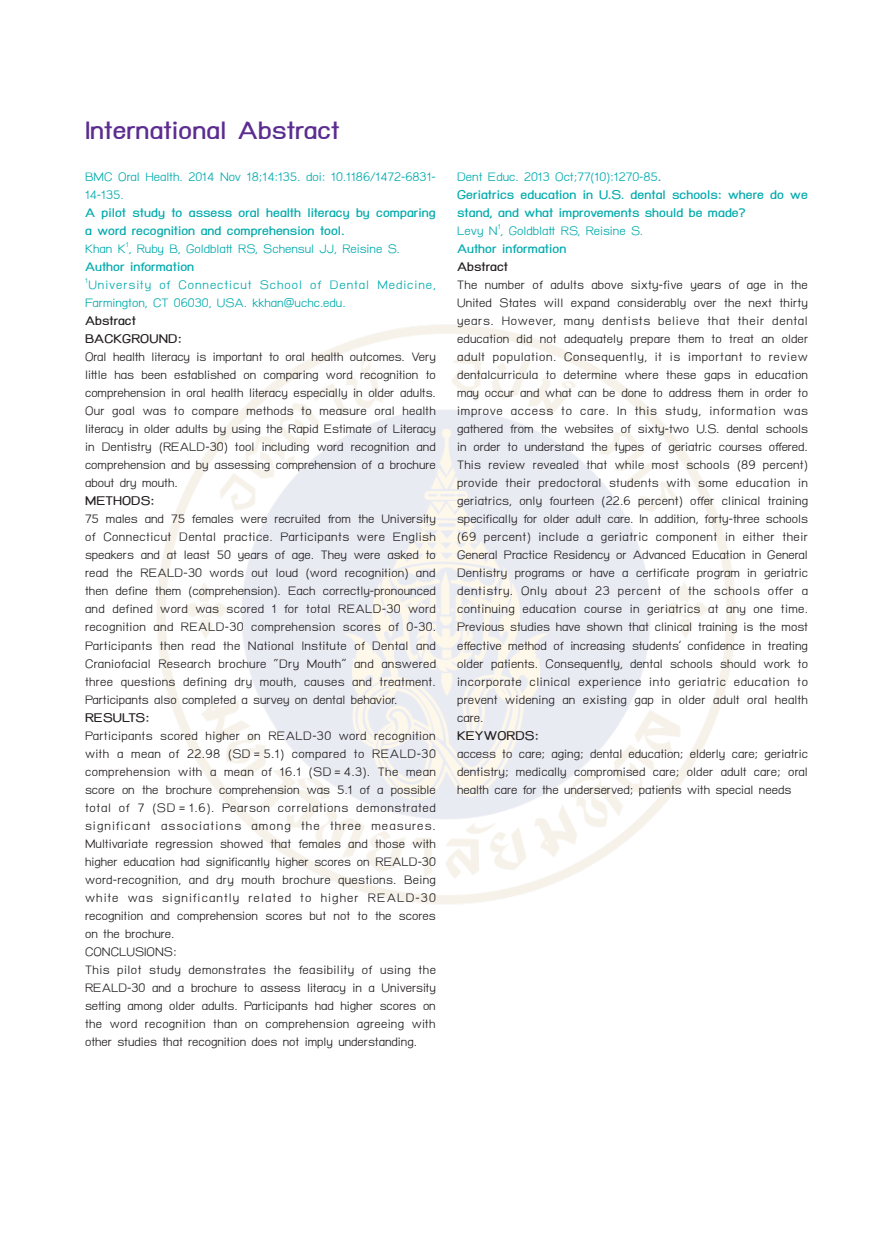
<style>
.page{position:relative;width:893px;height:1251px;background:#fff}
.page>*{position:absolute;margin:0;border:0;box-sizing:border-box;transform-origin:0 0}
.t1{font:700 36px "TH Baijam";color:#5c2d91}
.t2{font:18px/18px "TH Baijam";color:#231f20;text-align:justify}
.t3{font:18px/18px "TH Baijam";color:#00aaad}
.t4{font:700 18px/18px "TH Baijam";color:#00aaad}
.t5{font:700 18px/18px "TH Baijam";color:#231f20}
.s1{font-weight:700}
.s2{font-weight:400}
</style>
<div class="page">
<h1 class="t1" style="left:85px;top:111px;width:256px">International Abstract</h1>
<p class="t3" style="left:85px;top:168px;width:352px">BMC Oral Health. 2014 Nov 18;14:135. doi: 10.1186/1472-6831-<br>14-135.</p>
<p class="t3" style="left:85px;top:204px;width:352px"><span class="s1">A pilot study to assess oral health literacy by comparing a word recognition and comprehension tool.<br></span>Khan K<sup>1</sup>, Ruby B, Goldblatt RS, Schensul JJ, Reisine S.<br><span class="s1">Author information<br></span><sup>1</sup>University of Connecticut School of Dental Medicine, Farmington, CT 06030, USA. kkhan@uchc.edu.</p>
<p class="t5" style="left:85px;top:312px;width:98px">Abstract<br>BACKGROUND:</p>
<p class="t2" style="left:85px;top:348px;width:352px">Oral health literacy is important to oral health outcomes. Very little has been established on comparing word recognition to comprehension in oral health literacy especially in older adults.<br>Our goal was to compare methods to measure oral health literacy in older adults by using the Rapid Estimate of Literacy in Dentistry (REALD-30) tool including word recognition and comprehension and by assessing comprehension of a brochure about dry mouth.</p>
<p class="t5" style="left:85px;top:492px;width:71px">METHODS:</p>
<p class="t2" style="left:85px;top:510px;width:353px">75 males and 75 females were recruited from the University of Connecticut Dental practice. Participants were English speakers and at least 50 years of age. They were asked to read the REALD-30 words out loud (word recognition) and then define them (comprehension). Each correctly-pronounced and defined word was scored 1 for total REALD-30 word recognition and REALD-30 comprehension scores of 0-30.<br>Participants then read the National Institute of Dental and Craniofacial Research brochure “Dry Mouth” and answered three questions defining dry mouth, causes and treatment.<br>Participants also completed a survey on dental behavior.</p>
<p class="t5" style="left:85px;top:708px;width:66px">RESULTS:</p>
<p class="t2" style="left:85px;top:726px;width:352px;text-align:left">Participants scored higher on REALD-30 word recognition with a mean of 22.98 (SD = 5.1) compared to REALD-30 comprehension with a mean of 16.1 (SD =4.3). The mean score on the brochure comprehension was 5.1 of a possible total of 7 (SD = 1.6). Pearson correlations demonstrated significant associations among the three measures.<br>Multivariate regression showed that females and those with higher education had significantly higher scores on REALD-30 word-recognition, and dry mouth brochure questions. Being white was significantly related to higher REALD-30 recognition and comprehension scores but not to the scores on the brochure.<br>CONCLUSIONS:<br>This pilot study demonstrates the feasibility of using the REALD-30 and a brochure to assess literacy in a University setting among older adults. Participants had higher scores on the word recognition than on comprehension agreeing with other studies that recognition does not imply understanding.</p>
<p class="t4" style="left:457px;top:168px;width:352px"><span class="s2">Dent Educ. 2013 Oct;77(10):1270-85</span>.<br>Geriatrics education in U.S. dental schools: where do we stand, and what improvements should be made?<br><span class="s2">Levy N</span><sup>1</sup><span class="s2">, Goldblatt RS, Reisine S.<br></span>Author information</p>
<p class="t5" style="left:457px;top:258px;width:52px">Abstract</p>
<p class="t2" style="left:457px;top:276px;width:353px">The number of adults above sixty-five years of age in the United States will expand considerably over the next thirty years. However, many dentists believe that their dental education did not adequately prepare them to treat an older adult population. Consequently, it is important to review dentalcurricula to determine where these gaps in education may occur and what can be done to address them in order to improve access to care. In this study, information was gathered from the websites of sixty-two U.S. dental schools in order to understand the types of geriatric courses offered.<br>This review revealed that while most schools (89 percent) provide their predoctoral students with some education in geriatrics, only fourteen (22.6 percent) offer clinical training specifically for older adult care. In addition, forty-three schools (69 percent) include a geriatric component in either their General Practice Residency or Advanced Education in General Dentistry programs or have a certificate program in geriatric dentistry. Only about 23 percent of the schools offer a continuing education course in geriatrics at any one time.<br>Previous studies have shown that clinical training is the most effective method of increasing students’ confidence in treating older patients. Consequently, dental schools should work to incorporate clinical experience into geriatric education to prevent widening an existing gap in older adult oral health care.</p>
<p class="t5" style="left:457px;top:726px;width:83px">KEYWORDS:</p>
<p class="t2" style="left:457px;top:744px;width:352px">access to care; aging; dental education; elderly care; geriatric dentistry; medically compromised care; older adult care; oral health care for the underserved; patients with special needs</p>
</div>
